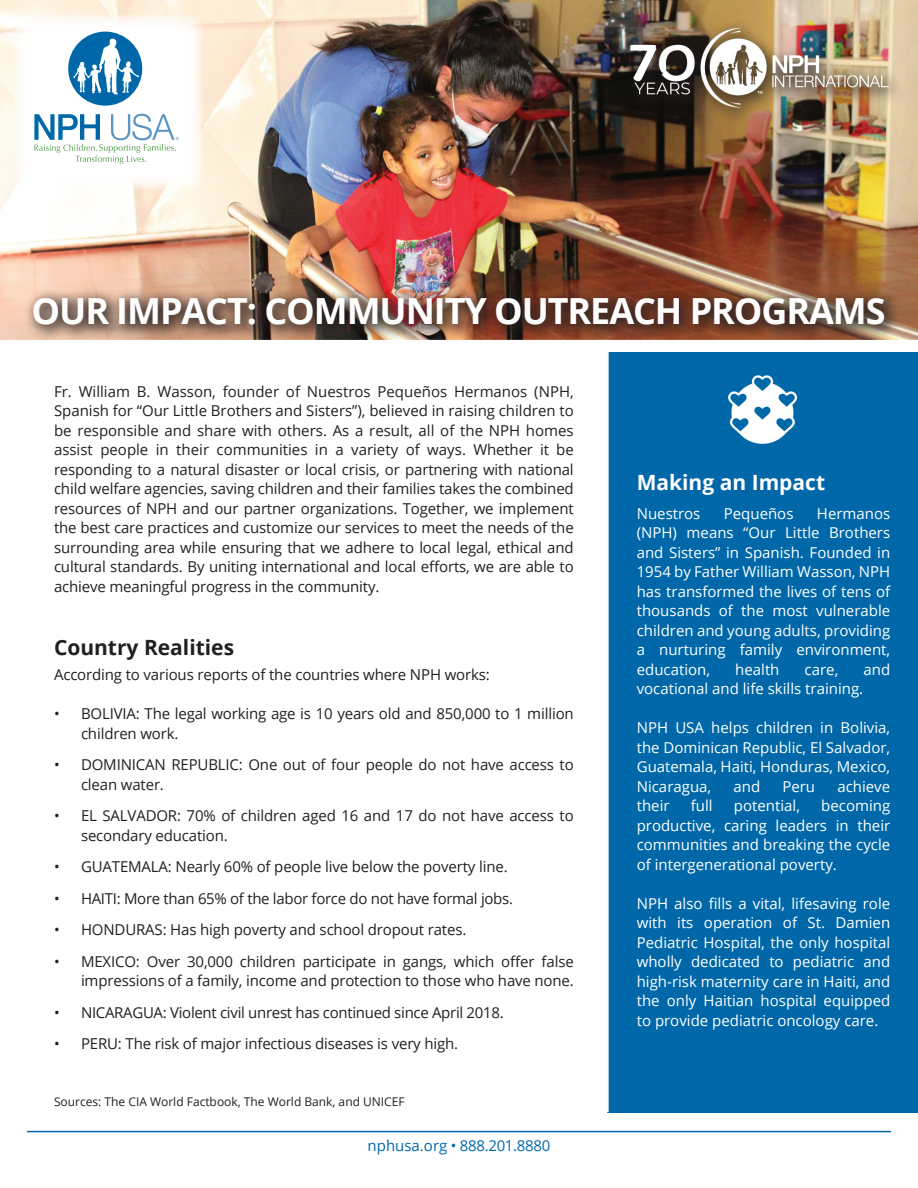
<style>
.page{position:relative;width:918px;height:1188px;background:#fff}
.page>*{position:absolute;margin:0;border:0;box-sizing:border-box;transform-origin:0 0}
.t1{font:700 36px "Open Sans";letter-spacing:-.03em;color:#fff}
.t2{font:700 21px "Open Sans";color:#231f20}
.t3{font:700 21px "Open Sans";color:#fff}
.t4{font:15px/19.5px "Open Sans";letter-spacing:-.01em;color:#231f20}
.t5{font:15px/19.5px "Open Sans";color:#fff;text-align:justify}
.t6{font:15px "Open Sans";letter-spacing:-.01em;color:#0068a9}
.t7{font:12px "Open Sans";color:#231f20}
.t8{font:4.2px "Helvetica LT";color:#5b94c6;scale:.95 1}
</style>
<div class="page">
<img style="left:0;top:0;width:918px;height:340px">
<div style="left:608px;top:352px;width:310px;height:760px;background:#0068a9"></div>
<div style="left:14px;top:14px;width:188px;height:176px;background:#fff"></div>
<div style="left:68px;top:32px;width:74px;height:74px;background:#0068a9;border-radius:50%"></div>
<svg style="left:70px;top:39px;width:69px;height:56px"></svg>
<svg style="left:34px;top:114px;width:142px;height:50px"></svg>
<div style="left:24px;top:287px;width:878px;height:55px;background:#231f20;opacity:.75"></div>
<div style="left:0;top:340px;width:918px;height:12px;background:#fff"></div>
<hr style="left:27px;top:1131px;width:864px;height:1px;background:#0068a9">
<img style="left:728px;top:375px;width:70px;height:69px">
<div style="left:621px;top:18px;width:285px;height:108px;background:#231f20;opacity:.75"></div>
<img style="left:627px;top:27px;width:264px;height:81px">
<p class="t8" style="left:176px;top:136px;width:5px">®</p>
<h1 class="t1" style="left:32px;top:285px;width:855px">OUR IMPACT: COMMUNITY OUTREACH PROGRAMS</h1>
<p class="t4" style="left:54px;top:381px;width:521px;text-align:justify">Fr. William B. Wasson, founder of Nuestros Pequeños Hermanos (NPH, Spanish for “Our Little Brothers and Sisters”), believed in raising children to be responsible and share with others. As a result, all of the NPH homes assist people in their communities in a variety of ways. Whether it be responding to a natural disaster or local crisis, or partnering with national child welfare agencies, saving children and their families takes the combined resources of NPH and our partner organizations. Together, we implement the best care practices and customize our services to meet the needs of the surrounding area while ensuring that we adhere to local legal, ethical and cultural standards. By uniting international and local efforts, we are able to achieve meaningful progress in the community.</p>
<h2 class="t2" style="left:54px;top:633px;width:182px">Country Realities</h2>
<p class="t4" style="left:54px;top:665px;width:437px">According to various reports of the countries where NPH works:</p>
<p class="t4" style="left:81px;top:704px;width:494px;text-indent:-27px">• BOLIVIA: The legal working age is 10 years old and 850,000 to 1 million children work.</p>
<p class="t4" style="left:81px;top:755px;width:494px;text-indent:-27px">• DOMINICAN REPUBLIC: One out of four people do not have access to clean water.</p>
<p class="t4" style="left:81px;top:806px;width:494px;text-indent:-27px">• EL SALVADOR: 70% of children aged 16 and 17 do not have access to secondary education.</p>
<p class="t4" style="left:54px;top:857px;width:455px">• GUATEMALA: Nearly 60% of people live below the poverty line.</p>
<p class="t4" style="left:54px;top:888px;width:461px">• HAITI: More than 65% of the labor force do not have formal jobs.</p>
<p class="t4" style="left:54px;top:920px;width:414px">• HONDURAS: Has high poverty and school dropout rates.</p>
<p class="t4" style="left:54px;top:951px;width:521px;text-align:right">• MEXICO: Over 30,000 children participate in gangs, which offer false impressions of a family, income and protection to those who have none.</p>
<p class="t4" style="left:54px;top:1002px;width:451px">• NICARAGUA: Violent civil unrest has continued since April 2018.</p>
<p class="t4" style="left:54px;top:1034px;width:406px">• PERU: The risk of major infectious diseases is very high.</p>
<p class="t7" style="left:54px;top:1093px;width:352px">Sources: The CIA World Factbook, The World Bank, and UNICEF</p>
<p class="t6" style="left:368px;top:1135px;width:184px">nphusa.org • 888.201.8880</p>
<h2 class="t3" style="left:637px;top:468px;width:190px">Making an Impact</h2>
<p class="t5" style="left:637px;top:503px;width:65px">Nuestros</p>
<p class="t5" style="left:724px;top:503px;width:71px">Pequeños</p>
<p class="t5" style="left:637px;top:503px;width:255px;text-indent:180px">Hermanos (NPH) means “Our Little Brothers and Sisters” in Spanish. Founded in 1954 by Father William Wasson, NPH has transformed the lives of tens of thousands of the most vulnerable children and young adults, providing a nurturing family environment, education,</p>
<p class="t5" style="left:735px;top:659px;width:46px">health</p>
<p class="t5" style="left:805px;top:659px;width:35px">care,</p>
<p class="t5" style="left:864px;top:659px;width:28px">and</p>
<p class="t5" style="left:637px;top:679px;width:228px">vocational and life skills training.</p>
<p class="t5" style="left:637px;top:718px;width:255px">NPH USA helps children in Bolivia, the Dominican Republic, El Salvador, Guatemala, Haiti, Honduras, Mexico, Nicaragua,</p>
<p class="t5" style="left:733px;top:776px;width:28px">and</p>
<p class="t5" style="left:782px;top:776px;width:34px">Peru</p>
<p class="t5" style="left:837px;top:776px;width:54px">achieve</p>
<p class="t5" style="left:637px;top:796px;width:34px">their</p>
<p class="t5" style="left:691px;top:796px;width:23px">full</p>
<p class="t5" style="left:734px;top:796px;width:68px">potential,</p>
<p class="t5" style="left:637px;top:796px;width:255px;text-indent:185px">becoming productive, caring leaders in their communities and breaking the cycle of intergenerational poverty.</p>
<p class="t5" style="left:637px;top:893px;width:255px">NPH also fills a vital, lifesaving role with its operation of St. Damien Pediatric Hospital, the only hospital wholly dedicated to pediatric and high-risk maternity care in Haiti, and the only Haitian hospital equipped to provide pediatric oncology care.</p>
</div>
